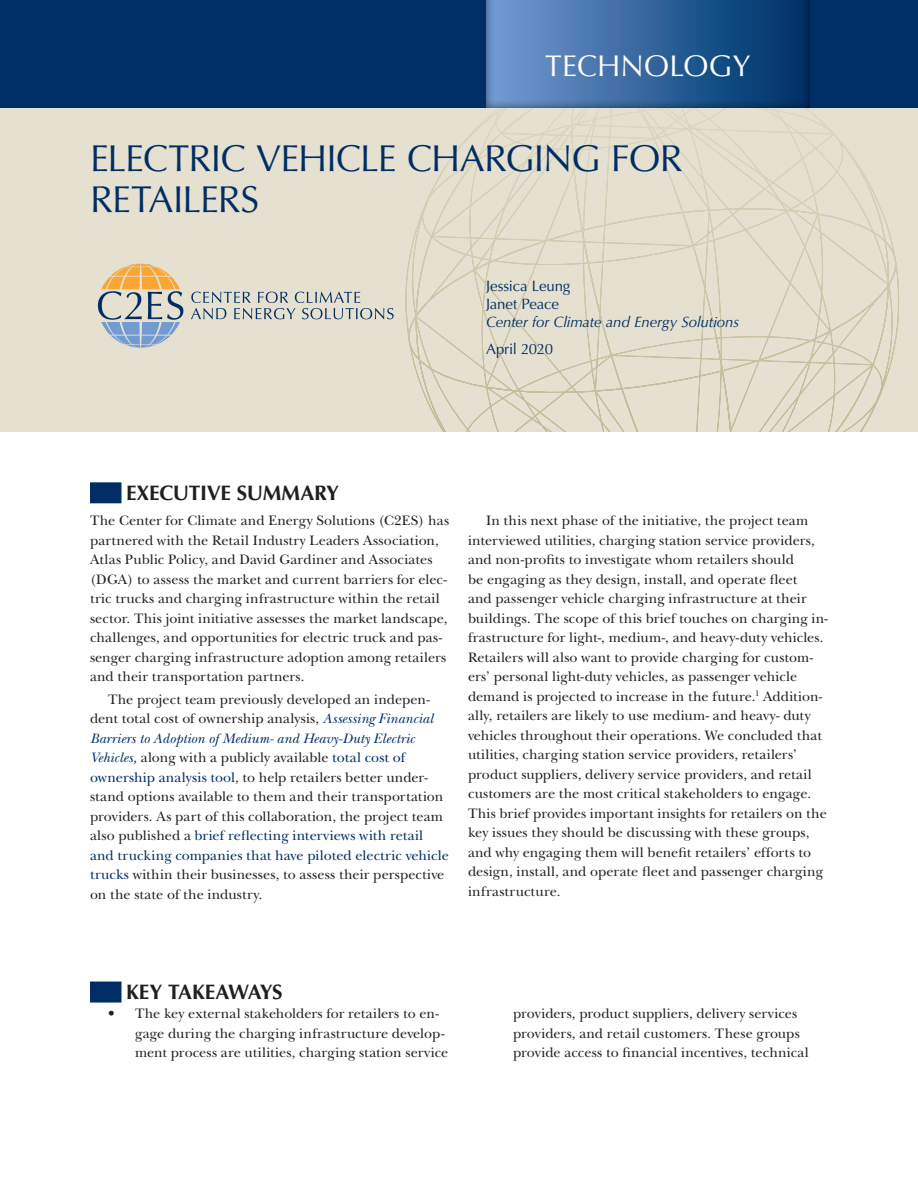
<style>
.page{position:relative;width:918px;height:1188px;background:#fff}
.page>*{position:absolute;margin:0;border:0;box-sizing:border-box;transform-origin:0 0}
.FCI_TITLE{font:37.5px/40.5px "Optima LT Std";letter-spacing:-.02em;color:#002e64}
.t1{font:30px "Optima LT Std";letter-spacing:.005em;color:#fff}
.FCI_HeaderOptima_Bol{font:700 21px "Optima LT Std";letter-spacing:-.015em;color:#231f20}
.FCI_Author{font:italic 15px/18px "Optima LT Std";letter-spacing:-.01em;color:#002e64}
.FCI_Author-2{font:15px "Optima LT Std";letter-spacing:-.025em;color:#002e64}
.FCI_Body_Copy{font:14.25px/19.5px "New Baskerville Std";letter-spacing:.005em;color:#231f20}
.FCI_Body_Copy_1P{font:14.25px/19.5px "New Baskerville Std";letter-spacing:.01em;color:#231f20}
.s1{font-style:normal}
.s2{font-style:italic;color:#002e64}
.s3{font-style:italic}
.s4{color:#002e64}
</style>
<div class="page">
<div style="left:90px;top:482px;width:32px;height:21px;background:#002e64"></div>
<div style="left:90px;top:982px;width:32px;height:21px;background:#002e64"></div>
<div style="left:0;top:108px;width:918px;height:324px;background:#e5e0d0"></div>
<svg style="left:405px;top:110px;width:494px;height:322px"></svg>
<div style="left:0;top:0;width:918px;height:108px;background:#002e64"></div>
<div style="left:486px;top:0;width:325px;height:110px;background:#231f20;opacity:.75"></div>
<svg style="left:191px;top:292px;width:203px;height:27px"></svg>
<svg style="left:98px;top:264px;width:85px;height:84px"></svg>
<p class="t1" style="left:545px;top:48px;width:207px">TECHNOLOGY</p>
<p class="FCI_TITLE" style="left:90px;top:139px;width:594px">ELECTRIC VEHICLE CHARGING FOR<br>RETAILERS</p>
<p class="FCI_Author" style="left:486px;top:277px;width:255px"><span class="s1">Jessica Leung<br>Janet Peace<br></span>Center for Climate and Energy Solutions</p>
<p class="FCI_Author-2" style="left:486px;top:340px;width:69px">April 2020</p>
<p class="FCI_HeaderOptima_Bol" style="left:126px;top:480px;width:214px">EXECUTIVE SUMMARY</p>
<p class="FCI_Body_Copy_1P" style="left:90px;top:511px;width:361px">The Center for Climate and Energy Solutions (C2ES) has partnered with the Retail Industry Leaders Association, Atlas Public Policy, and David Gardiner and Associates (DGA) to assess the market and current barriers for elec&shy;tric trucks and charging infrastructure within the retail sector. This joint initiative assesses the market landscape, challenges, and opportunities for electric truck and pas&shy;senger charging infrastructure adoption among retailers and their transportation partners.</p>
<p class="FCI_Body_Copy" style="left:90px;top:689px;width:360px;text-indent:18px">The project team previously developed an indepen&shy;dent total cost of ownership analysis, <span class="s2">Assessing Financial Barriers to Adoption of Medium- and Heavy-Duty Electric Vehicles</span><span class="s3">,</span> along with a publicly available <span class="s4">total cost of ownership analysis tool</span>, to help retailers better under&shy;stand options available to them and their transportation providers. As part of this collaboration, the project team also published a <span class="s4">brief reflecting interviews with retail and trucking companies that have piloted electric vehicle trucks</span> within their businesses, to assess their perspective on the state of the industry.</p>
<p class="FCI_Body_Copy" style="left:468px;top:511px;width:362px;text-indent:18px">In this next phase of the initiative, the project team interviewed utilities, charging station service providers, and non-profits to investigate whom retailers should<br>be engaging as they design, install, and operate fleet<br>and passenger vehicle charging infrastructure at their buildings. The scope of this brief touches on charging in&shy;frastructure for light-, medium-, and heavy-duty vehicles.<br>Retailers will also want to provide charging for custom&shy;ers’ personal light-duty vehicles, as passenger vehicle demand is projected to increase in the future.<sup>1</sup> Addition&shy;ally, retailers are likely to use medium- and heavy- duty vehicles throughout their operations. We concluded that utilities, charging station service providers, retailers’ product suppliers, delivery service providers, and retail customers are the most critical stakeholders to engage.<br>This brief provides important insights for retailers on the key issues they should be discussing with these groups, and why engaging them will benefit retailers’ efforts to design, install, and operate fleet and passenger charging infrastructure.</p>
<p class="FCI_HeaderOptima_Bol" style="left:126px;top:979px;width:158px">KEY TAKEAWAYS</p>
<p class="FCI_Body_Copy" style="left:135px;top:1004px;width:315px;text-indent:-27px">• The key external stakeholders for retailers to en&shy;gage during the charging infrastructure develop&shy;ment process are utilities, charging station service</p>
<p class="FCI_Body_Copy" style="left:513px;top:1004px;width:297px">providers, product suppliers, delivery services providers, and retail customers. These groups provide access to financial incentives, technical</p>
</div>
